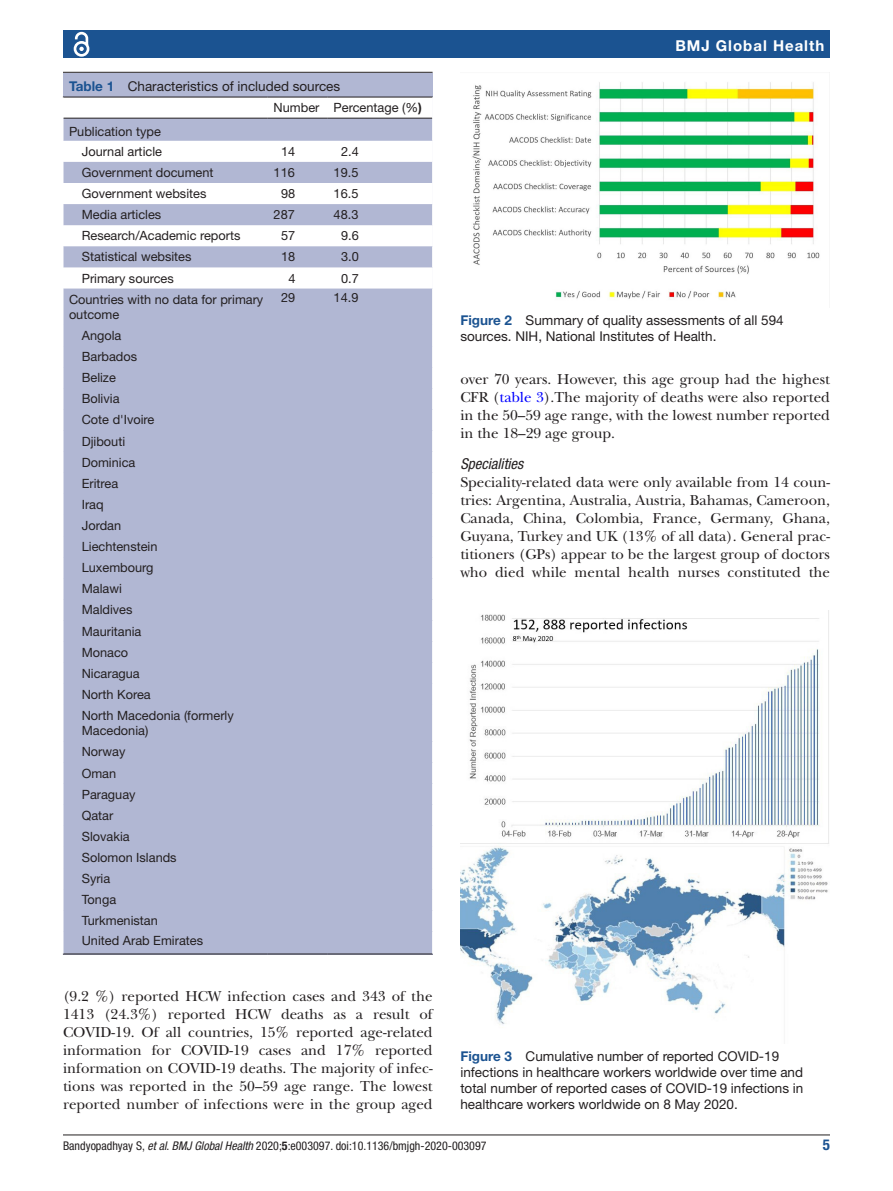
<style>
.page{position:relative;width:893px;height:1191px;background:#fff}
.page>*{position:absolute;margin:0;border:0;box-sizing:border-box;transform-origin:0 0}
.t1{font:15px/18px "New Baskerville";color:#231f20;text-align:justify}
.t2{font:700 15px "Helvetica Neue LT Std";letter-spacing:.065em;color:#fff}
.t3{font:italic condensed 15px "Helvetica Neue LT Std";color:#231f20}
.t4{font:700 condensed 15px "Helvetica Neue LT Std";color:#1b5391}
.t5{font:13.5px/16.2px "Helvetica Neue LT Std";color:#231f20}
.t6{font:12.75px/21.1px "Helvetica Neue LT Std";color:#231f20}
.t7{font:condensed 12px "Helvetica Neue LT Std";color:#231f20}
.s1{font-weight:700;color:#1b5391}
.s2{font-weight:700}
.s3{color:#00f}
.s4{font-style:italic}
</style>
<div class="page">
<hr style="left:63px;top:1134px;width:767px;height:1px;background:#231f20">
<div style="left:63px;top:31px;width:767px;height:27px;background:#1b5391"></div>
<svg style="left:73px;top:31px;width:17px;height:26px"></svg>
<img style="left:460px;top:610px;width:369px;height:415px">
<div style="left:63px;top:73px;width:370px;height:881px;background:#b1b7d3"></div>
<hr style="left:63px;top:72px;width:370px;height:1px;background:#231f20">
<svg style="left:64px;top:98px;width:368px;height:190px;fill:#fff"></svg>
<hr style="left:63px;top:97px;width:205px;height:1px;background:#231f20">
<hr style="left:63px;top:118px;width:205px;height:1px;background:#231f20">
<hr style="left:268px;top:97px;width:60px;height:1px;background:#231f20">
<hr style="left:268px;top:118px;width:60px;height:1px;background:#231f20">
<hr style="left:328px;top:97px;width:105px;height:1px;background:#231f20">
<hr style="left:328px;top:118px;width:104px;height:1px;background:#231f20">
<hr style="left:63px;top:953px;width:205px;height:1px;background:#231f20">
<hr style="left:268px;top:953px;width:60px;height:1px;background:#231f20">
<hr style="left:328px;top:953px;width:105px;height:1px;background:#231f20">
<svg style="left:63px;top:97px;width:1px;height:191px"></svg>
<hr style="left:63px;top:288px;width:1px;height:37px;background:#fff">
<svg style="left:63px;top:325px;width:1px;height:380px"></svg>
<hr style="left:63px;top:705px;width:1px;height:36px;background:#fff">
<svg style="left:63px;top:741px;width:1px;height:212px"></svg>
<svg style="left:432px;top:97px;width:1px;height:191px"></svg>
<hr style="left:432px;top:288px;width:1px;height:37px;background:#fff">
<svg style="left:432px;top:325px;width:1px;height:380px"></svg>
<hr style="left:432px;top:705px;width:1px;height:36px;background:#fff">
<svg style="left:432px;top:741px;width:1px;height:212px"></svg>
<img style="left:472px;top:82px;width:348px;height:217px">
<p class="t5" style="left:69px;top:78px;width:273px"><span class="s1">Table 1</span> Characteristics of included sources</p>
<p class="t6" style="left:274px;top:97px;width:150px">Number Percentage (%<span class="s2">)</span></p>
<p class="t6" style="left:69px;top:122px;width:95px;line-height:19.6px;text-align:right">Publication type<br>Journal article</p>
<p class="t6" style="left:281px;top:141px;width:16px">14</p>
<p class="t6" style="left:341px;top:141px;width:19px">2.4</p>
<p class="t6" style="left:82px;top:162px;width:133px">Government document</p>
<p class="t6" style="left:274px;top:162px;width:23px">116</p>
<p class="t6" style="left:334px;top:162px;width:26px">19.5</p>
<p class="t6" style="left:82px;top:183px;width:126px">Government websites</p>
<p class="t6" style="left:281px;top:183px;width:16px">98</p>
<p class="t6" style="left:334px;top:183px;width:26px">16.5</p>
<p class="t6" style="left:82px;top:204px;width:81px">Media articles</p>
<p class="t6" style="left:274px;top:204px;width:23px">287</p>
<p class="t6" style="left:334px;top:204px;width:26px">48.3</p>
<p class="t6" style="left:82px;top:225px;width:160px">Research/Academic reports</p>
<p class="t6" style="left:281px;top:225px;width:16px">57</p>
<p class="t6" style="left:341px;top:225px;width:19px">9.6</p>
<p class="t6" style="left:82px;top:246px;width:111px">Statistical websites</p>
<p class="t6" style="left:281px;top:246px;width:16px">18</p>
<p class="t6" style="left:341px;top:246px;width:19px">3.0</p>
<p class="t6" style="left:82px;top:267px;width:94px">Primary sources</p>
<p class="t6" style="left:289px;top:267px;width:9px">4</p>
<p class="t6" style="left:341px;top:267px;width:19px">0.7</p>
<p class="t6" style="left:69px;top:291px;width:196px;line-height:15.3px">Countries with no data for primary outcome</p>
<p class="t6" style="left:281px;top:287px;width:16px">29</p>
<p class="t6" style="left:334px;top:287px;width:26px">14.9</p>
<p class="t6" style="left:82px;top:325px;width:154px">Angola<br>Barbados<br>Belize<br>Bolivia<br>Cote d'Ivoire<br>Djibouti<br>Dominica<br>Eritrea<br>Iraq<br>Jordan<br>Liechtenstein<br>Luxembourg<br>Malawi<br>Maldives<br>Mauritania<br>Monaco<br>Nicaragua<br>North Korea<br>North Macedonia (formerly</p>
<p class="t6" style="left:82px;top:720px;width:96px">Macedonia)<br>Norway<br>Oman<br>Paraguay<br>Qatar<br>Slovakia<br>Solomon Islands<br>Syria<br>Tonga<br>Turkmenistan</p>
<p class="t6" style="left:82px;top:929px;width:123px">United Arab Emirates</p>
<p class="t1" style="left:63px;top:987px;width:371px">(9.2 %) reported HCW infection cases and 343 of the 1413 (24.3%) reported HCW deaths as a result of COVID-19. Of all countries, 15% reported age-related information for COVID-19 cases and 17% reported information on COVID-19 deaths. The majority of infec&shy;tions was reported in the 50–59 age range. The lowest reported number of infections were in the group aged</p>
<p class="t2" style="left:675px;top:36px;width:150px">BMJ Global Health</p>
<p class="t5" style="left:460px;top:312px;width:325px"><span class="s1">Figure 2</span> Summary of quality assessments of all 594 sources. NIH, National Institutes of Health.</p>
<p class="t1" style="left:460px;top:370px;width:371px">over 70 years. However, this age group had the highest CFR (<span class="s3">table 3</span>).The majority of deaths were also reported in the 50–59 age range, with the lowest number reported in the 18–29 age group.</p>
<p class="t3" style="left:460px;top:455px;width:65px">Specialities</p>
<p class="t1" style="left:460px;top:473px;width:371px">Speciality-related data were only available from 14 coun&shy;tries: Argentina, Australia, Austria, Bahamas, Cameroon, Canada, China, Colombia, France, Germany, Ghana, Guyana, Turkey and UK (13% of all data). General prac&shy;titioners (GPs) appear to be the largest group of doctors who died while mental health nurses constituted the</p>
<p class="t5" style="left:460px;top:1047px;width:345px"><span class="s1">Figure 3</span> Cumulative number of reported COVID-19 infections in healthcare workers worldwide over time and total number of reported cases of COVID-19 infections in healthcare workers worldwide on 8 May 2020.</p>
<p class="t7" style="left:63px;top:1138px;width:425px">Bandyopadhyay S, <span class="s4">et al</span>. <span class="s4">BMJ Global Health</span> 2020;<span class="s2">5</span>:e003097. doi:10.1136/bmjgh-2020-003097</p>
<p class="t4" style="left:823px;top:1135px;width:9px">5</p>
</div>
